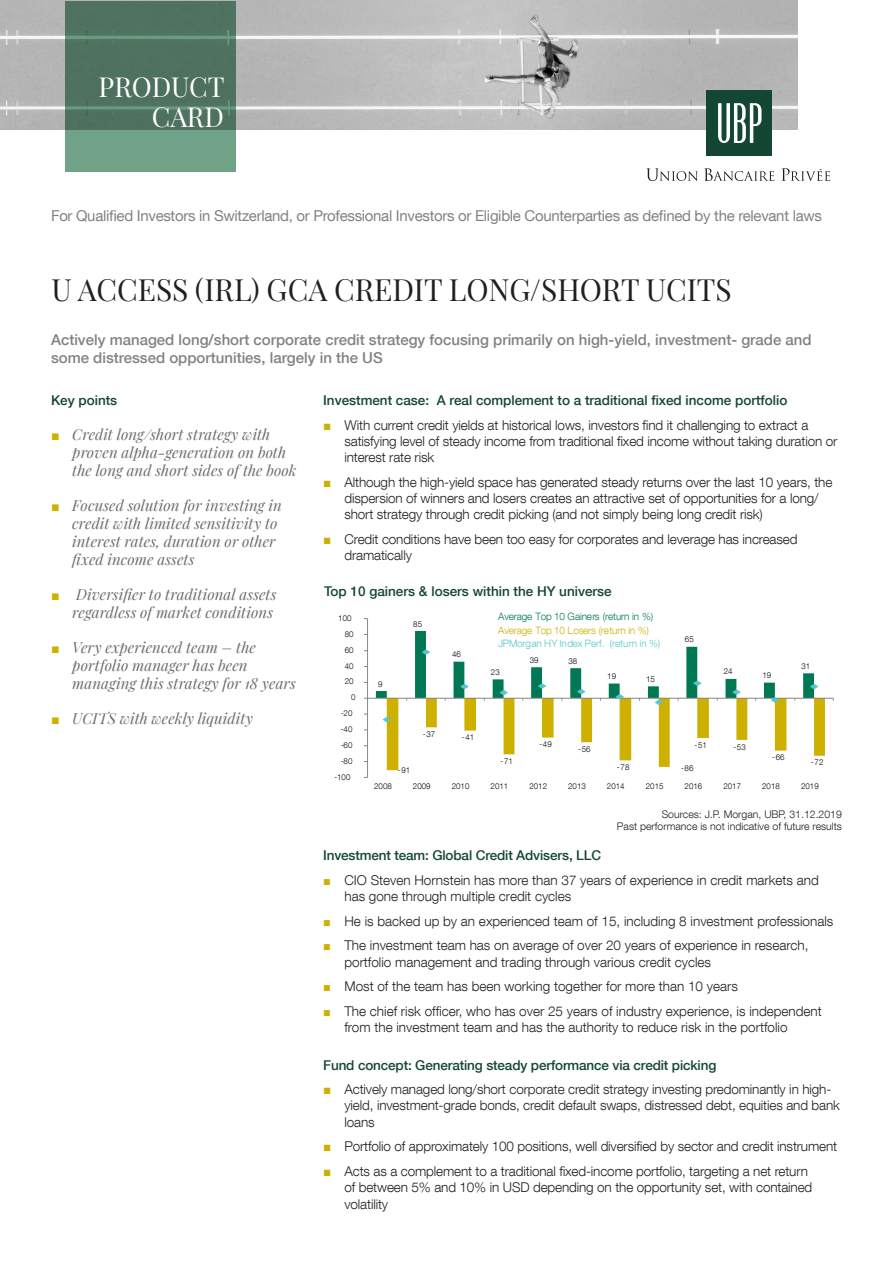
<style>
.page{position:relative;width:893px;height:1263px;background:#fff}
.page>*{position:absolute;margin:0;border:0;box-sizing:border-box;transform-origin:0 0}
.nom_du_fonds{font:30px "Playfair Display";color:#231f20}
.t1{font:27px "Playfair Display";color:#fff}
.t2{font:italic 15px/18px "Playfair Display";letter-spacing:.005em;color:#6c6d70}
.Texte_Intro{font:500 15px/18px "Helvetica Neue LT Com";color:#808285}
.For_qualified_invest{font:15px "Helvetica Neue LT Com";letter-spacing:-.02em;color:#808285}
.t3{font:300 13.5px/16.2px "Helvetica Neue LT Com";letter-spacing:-.01em;color:#231f20}
.Titre_Niv_2{font:500 13.5px "Helvetica Neue LT Com";color:#144634}
.Sources{font:300 10.5px "Helvetica Neue LT Com";color:#231f20}
.t4{font:300 10.2px/13px "Helvetica Neue LT Com";letter-spacing:-.02em;color:#5ac6cc}
.t5{font:300 8.1px "Helvetica Neue LT Com";letter-spacing:.005em;color:#040503}
.s1{font-family:"Arial";font-weight:400;color:#ceb000}
.s2{font-family:"Arial";font-style:normal;font-size:14.25px;color:#ceb000}
.s3{color:#007854}
.s4{color:#ceb000}
.s5{font-family:"Arial";font-weight:400;font-size:12.9px;color:#ceb000}
</style>
<div class="page">
<hr style="left:367px;top:619px;width:1px;height:158px;background:#868686">
<hr style="left:368px;top:698px;width:465px;height:1px;background:#868686">
<svg style="left:376px;top:631px;width:449px;height:139px"></svg>
<img style="left:0;top:0;width:797px;height:130px">
<svg style="left:65px;top:1px;width:170px;height:170px;background:#577f69"></svg>
<svg style="left:646px;top:168px;width:52px;height:13px"></svg>
<svg style="left:704px;top:168px;width:70px;height:13px"></svg>
<svg style="left:781px;top:168px;width:49px;height:13px"></svg>
<div style="left:706px;top:90px;width:66px;height:66px;background:#144634"></div>
<svg style="left:718px;top:103px;width:43px;height:40px"></svg>
<p class="t1" style="left:99px;top:66px;width:128px">PRODUCT</p>
<p class="t1" style="left:152px;top:96px;width:74px">CARD</p>
<p class="For_qualified_invest" style="left:51px;top:207px;width:772px">For Qualified Investors in Switzerland, or Professional Investors or Eligible Counterparties as defined by the relevant laws</p>
<p class="nom_du_fonds" style="left:52px;top:267px;width:682px">U ACCESS (IRL) GCA CREDIT LONG/SHORT UCITS</p>
<p class="Texte_Intro" style="left:51px;top:331px;width:762px">Actively managed long/short corporate credit strategy focusing primarily on high-yield, investment- grade and some distressed opportunities, largely in the US</p>
<p class="Titre_Niv_2" style="left:323px;top:392px;width:466px">Investment case: A real complement to a traditional fixed income portfolio</p>
<p class="t3" style="left:344px;top:417px;width:494px;text-indent:-21px"><span class="s1">■</span> With current credit yields at historical lows, investors find it challenging to extract a satisfying level of steady income from traditional fixed income without taking duration or interest rate risk</p>
<p class="t3" style="left:344px;top:474px;width:489px;text-indent:-21px"><span class="s1">■</span> Although the high-yield space has generated steady returns over the last 10 years, the dispersion of winners and losers creates an attractive set of opportunities for a long/ short strategy through credit picking (and not simply being long credit risk)</p>
<p class="t3" style="left:344px;top:531px;width:455px;text-indent:-21px"><span class="s1">■</span> Credit conditions have been too easy for corporates and leverage has increased dramatically</p>
<p class="Titre_Niv_2" style="left:51px;top:392px;width:68px">Key points</p>
<p class="t2" style="left:72px;top:424px;width:226px;text-indent:-21px"><span class="s2">■</span> Credit long/short strategy with proven alpha-generation on both the long and short sides of the book</p>
<p class="t2" style="left:72px;top:495px;width:211px;text-indent:-21px"><span class="s2">■</span> Focused solution for investing in credit with limited sensitivity to interest rates, duration or other fixed income assets</p>
<p class="t2" style="left:51px;top:584px;width:227px;text-align:right"><span class="s2">■</span> Diversifier to traditional assets regardless of market conditions</p>
<p class="t2" style="left:72px;top:637px;width:225px;text-indent:-21px"><span class="s2">■</span> Very experienced team – the portfolio manager has been managing this strategy for 18 years</p>
<p class="t2" style="left:51px;top:708px;width:203px"><span class="s2">■</span> UCITS with weekly liquidity</p>
<p class="Titre_Niv_2" style="left:324px;top:583px;width:289px">Top 10 gainers &amp; losers within the HY universe</p>
<p class="t4" style="left:498px;top:610px;width:163px"><span class="s3">Average Top 10 Gainers (return in %)<br></span><span class="s4">Average Top 10 Losers (return in %)<br></span>JPMorgan HY Index Perf. (return in %)</p>
<p class="t5" style="left:338px;top:613px;width:15px">100</p>
<p class="t5" style="left:413px;top:619px;width:10px">85</p>
<p class="t5" style="left:345px;top:629px;width:10px">80</p>
<p class="t5" style="left:685px;top:634px;width:10px">65</p>
<p class="t5" style="left:345px;top:645px;width:10px">60</p>
<p class="t5" style="left:452px;top:649px;width:10px">46</p>
<p class="t5" style="left:530px;top:655px;width:10px">39</p>
<p class="t5" style="left:568px;top:656px;width:10px">38</p>
<p class="t5" style="left:345px;top:661px;width:10px">40</p>
<p class="t5" style="left:801px;top:661px;width:10px">31</p>
<p class="t5" style="left:724px;top:667px;width:10px">24</p>
<p class="t5" style="left:491px;top:667px;width:10px">23</p>
<p class="t5" style="left:762px;top:671px;width:10px">19</p>
<p class="t5" style="left:607px;top:671px;width:10px">19</p>
<p class="t5" style="left:646px;top:674px;width:10px">15</p>
<p class="t5" style="left:345px;top:676px;width:10px">20</p>
<p class="t5" style="left:378px;top:679px;width:6px">9</p>
<p class="t5" style="left:351px;top:692px;width:6px">0</p>
<p class="t5" style="left:341px;top:708px;width:13px">-20</p>
<p class="t5" style="left:341px;top:724px;width:13px">-40</p>
<p class="t5" style="left:423px;top:729px;width:14px">-37</p>
<p class="t5" style="left:462px;top:732px;width:14px">-41</p>
<p class="t5" style="left:539px;top:739px;width:14px">-49</p>
<p class="t5" style="left:341px;top:740px;width:13px">-60</p>
<p class="t5" style="left:694px;top:740px;width:14px">-51</p>
<p class="t5" style="left:733px;top:742px;width:14px">-53</p>
<p class="t5" style="left:578px;top:744px;width:14px">-56</p>
<p class="t5" style="left:341px;top:756px;width:13px">-80</p>
<p class="t5" style="left:334px;top:772px;width:18px">-100</p>
<p class="t5" style="left:398px;top:765px;width:14px">-91</p>
<p class="t5" style="left:500px;top:756px;width:14px">-71</p>
<p class="t5" style="left:617px;top:762px;width:14px">-78</p>
<p class="t5" style="left:681px;top:763px;width:14px">-86</p>
<p class="t5" style="left:772px;top:752px;width:14px">-66</p>
<p class="t5" style="left:811px;top:757px;width:14px">-72</p>
<p class="t5" style="left:374px;top:781px;width:19px">2008</p>
<p class="t5" style="left:413px;top:781px;width:19px">2009</p>
<p class="t5" style="left:452px;top:781px;width:19px">2010</p>
<p class="t5" style="left:491px;top:781px;width:19px">2011</p>
<p class="t5" style="left:529px;top:781px;width:19px">2012</p>
<p class="t5" style="left:568px;top:781px;width:19px">2013</p>
<p class="t5" style="left:607px;top:781px;width:19px">2014</p>
<p class="t5" style="left:646px;top:781px;width:19px">2015</p>
<p class="t5" style="left:685px;top:781px;width:19px">2016</p>
<p class="t5" style="left:723px;top:781px;width:19px">2017</p>
<p class="t5" style="left:762px;top:781px;width:19px">2018</p>
<p class="t5" style="left:801px;top:781px;width:19px">2019</p>
<p class="Sources" style="left:662px;top:807px;width:182px">Sources: J.P. Morgan, UBP, 31.12.2019</p>
<p class="Sources" style="left:617px;top:820px;width:227px">Past performance is not indicative of future results</p>
<p class="Titre_Niv_2" style="left:323px;top:847px;width:280px">Investment team: Global Credit Advisers, LLC</p>
<p class="t3" style="left:344px;top:872px;width:476px;text-indent:-21px"><span class="s5">■</span> CIO Steven Hornstein has more than 37 years of experience in credit markets and has gone through multiple credit cycles</p>
<p class="t3" style="left:323px;top:912px;width:512px"><span class="s5">■</span> He is backed up by an experienced team of 15, including 8 investment professionals</p>
<p class="t3" style="left:344px;top:937px;width:465px;text-indent:-21px"><span class="s5">■</span> The investment team has on average of over 20 years of experience in research, portfolio management and trading through various credit cycles</p>
<p class="t3" style="left:323px;top:978px;width:416px"><span class="s5">■</span> Most of the team has been working together for more than 10 years</p>
<p class="t3" style="left:344px;top:1003px;width:479px;text-indent:-21px"><span class="s5">■</span> The chief risk officer, who has over 25 years of industry experience, is independent from the investment team and has the authority to reduce risk in the portfolio</p>
<p class="Titre_Niv_2" style="left:323px;top:1057px;width:395px">Fund concept: Generating steady performance via credit picking</p>
<p class="t3" style="left:344px;top:1081px;width:497px;text-indent:-21px"><span class="s1">■</span> Actively managed long/short corporate credit strategy investing predominantly in high&shy;yield, investment-grade bonds, credit default swaps, distressed debt, equities and bank loans</p>
<p class="t3" style="left:323px;top:1138px;width:515px"><span class="s1">■</span> Portfolio of approximately 100 positions, well diversified by sector and credit instrument</p>
<p class="t3" style="left:344px;top:1163px;width:469px;text-indent:-21px"><span class="s1">■</span> Acts as a complement to a traditional fixed-income portfolio, targeting a net return of between 5% and 10% in USD depending on the opportunity set, with contained volatility</p>
</div>
